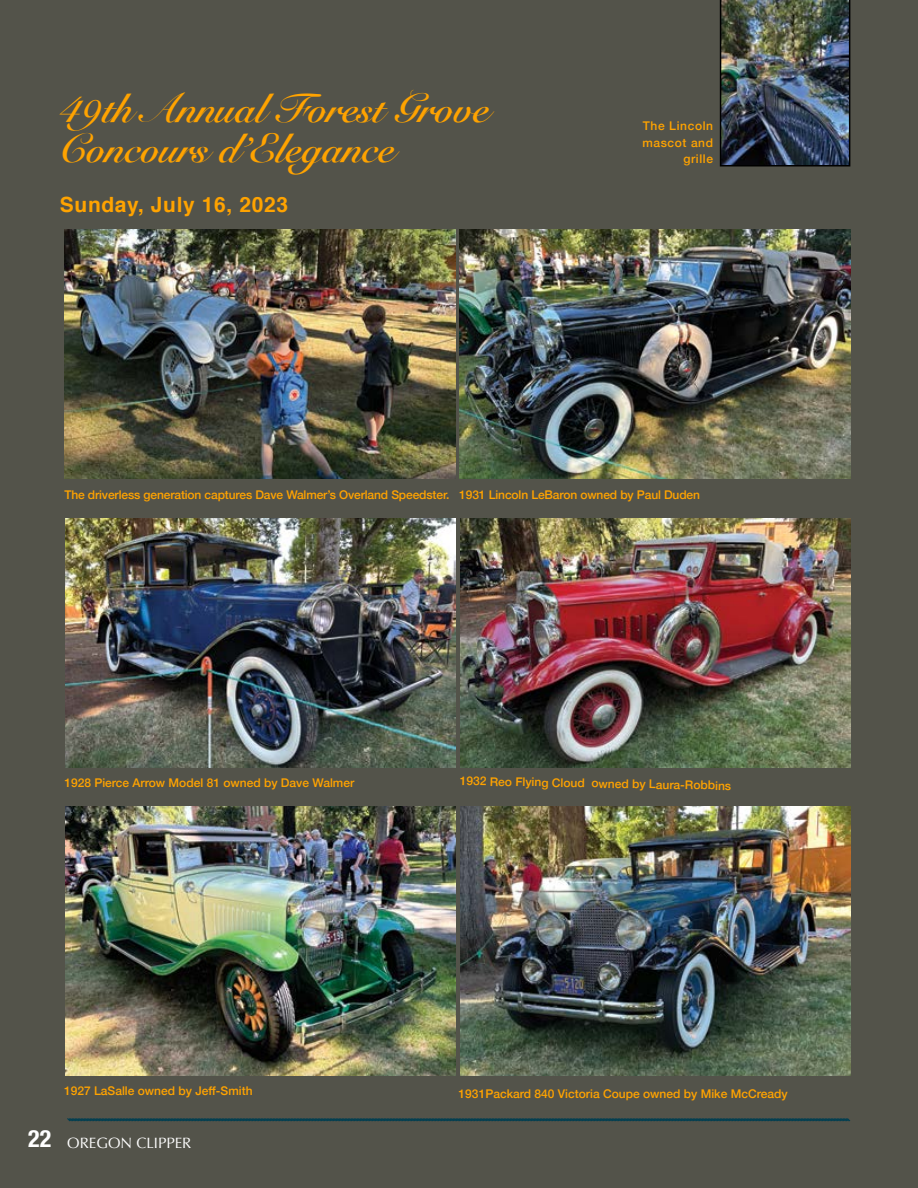
<style>
.page{position:relative;width:918px;height:1188px;background:#fff}
.page>*{position:absolute;margin:0;border:0;box-sizing:border-box;transform-origin:0 0}
.t1{font:700 40.5px/40.5px "Snell Roundhand";letter-spacing:-.01em;color:#ffa300}
.t2{font:700 21px "Helvetica";letter-spacing:.03em;color:#ffa300}
.t3{font:15px "Optima";color:#fff}
.t4{font:500 12px "Helvetica Neue";color:#ffa300}
.t5{font:500 12px/16.5px "Helvetica Neue";letter-spacing:.05em;color:#ffa300;text-align:right}
.s1{font-family:"Helvetica Neue";font-weight:700;font-stretch:condensed;font-size:24px}
</style>
<div class="page">
<div style="left:0;top:0;width:917px;height:1188px;background:#53534a"></div>
<hr style="left:917px;top:0;width:1px;height:1188px;background:#53534a">
<svg style="left:67px;top:1118px;width:784px;height:4px"></svg>
<img style="left:460px;top:229px;width:390px;height:250px">
<img style="left:460px;top:518px;width:390px;height:250px">
<img style="left:460px;top:806px;width:391px;height:270px">
<img style="left:65px;top:229px;width:390px;height:250px">
<img style="left:65px;top:518px;width:391px;height:250px">
<img style="left:65px;top:806px;width:391px;height:270px">
<img style="left:720px;top:0;width:130px;height:166px">
<h1 class="t1" style="left:60px;top:87px;width:431px">49th Annual Forest Grove<br>Concours d’Elegance</h1>
<h2 class="t2" style="left:60px;top:190px;width:230px">Sunday, July 16, 2023</h2>
<p class="t5" style="left:642px;top:117px;width:72px">The Lincoln mascot and grille</p>
<p class="t4" style="left:64px;top:486px;width:387px">The driverless generation captures Dave Walmer’s Overland Speedster.</p>
<p class="t4" style="left:459px;top:486px;width:242px">1931 Lincoln LeBaron owned by Paul Duden</p>
<p class="t4" style="left:64px;top:773px;width:291px">1928 Pierce Arrow Model 81 owned by Dave Walmer</p>
<p class="t4" style="left:460px;top:771px;width:273px;rotate:1deg">1932 Reo Flying Cloud owned by Laura-Robbins</p>
<p class="t4" style="left:64px;top:1081px;width:190px">1927 LaSalle owned by Jeff-Smith</p>
<p class="t4" style="left:459px;top:1084px;width:330px">1931Packard 840 Victoria Coupe owned by Mike McCready</p>
<p class="t3" style="left:28px;top:1134px;width:165px"><span class="s1">22</span> OREGON CLIPPER</p>
</div>
